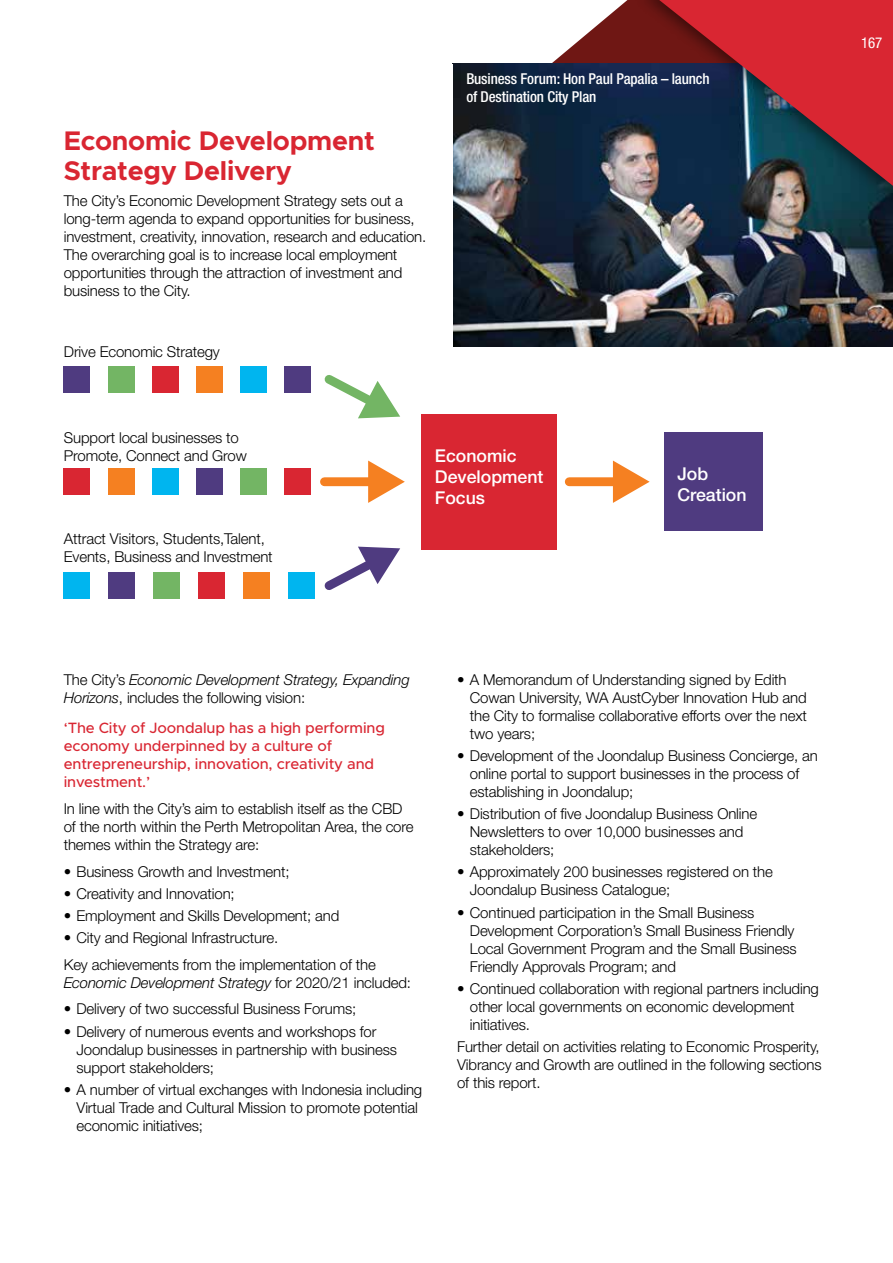
<style>
.page{position:relative;width:893px;height:1263px;background:#fff}
.page>*{position:absolute;margin:0;border:0;box-sizing:border-box;transform-origin:0 0}
.t1{font:700 27px/30px "Metropolis";letter-spacing:-.01em;color:#d92632}
.t2{font:500 17.7px/21.3px "Helvetica Neue LT Std";color:#fff}
.t3{font:300 15px/18px "Helvetica Neue LT Std";letter-spacing:-.01em;color:#000}
.t4{font:italic 300 15px/18px "Helvetica Neue LT Std";letter-spacing:-.01em;color:#000}
.t5{font:500 15px/18px "Metropolis";letter-spacing:-.01em;color:#d92632}
.t6{font:500 condensed 15px/18px "Helvetica Neue LT Std";letter-spacing:-.01em;color:#fff}
.t7{font:condensed 15px "Helvetica Neue LT Std";color:#fff}
.s1{font-style:normal}
</style>
<div class="page">
<svg style="left:452px;top:0;width:179px;height:64px"></svg>
<img style="left:453px;top:64px;width:440px;height:282px">
<div style="left:631px;top:0;width:262px;height:214px;background:#000;opacity:.5"></div>
<svg style="left:659px;top:0;width:234px;height:186px;background:#752d3d"></svg>
<div style="left:850px;top:0;width:43px;height:64px;background:#d92632"></div>
<div style="left:64px;top:366px;width:26px;height:26px;background:#4f3b80"></div>
<div style="left:108px;top:366px;width:26px;height:26px;background:#73b564"></div>
<div style="left:152px;top:366px;width:26px;height:26px;background:#d92632"></div>
<div style="left:196px;top:366px;width:27px;height:26px;background:#f58021"></div>
<div style="left:241px;top:366px;width:26px;height:26px;background:#00b5ef"></div>
<div style="left:285px;top:366px;width:26px;height:26px;background:#4f3b80"></div>
<div style="left:64px;top:469px;width:26px;height:26px;background:#d92632"></div>
<div style="left:108px;top:469px;width:26px;height:26px;background:#f58021"></div>
<div style="left:152px;top:469px;width:26px;height:26px;background:#00b5ef"></div>
<div style="left:196px;top:469px;width:27px;height:26px;background:#4f3b80"></div>
<div style="left:241px;top:469px;width:26px;height:26px;background:#73b564"></div>
<div style="left:285px;top:469px;width:26px;height:26px;background:#d92632"></div>
<div style="left:64px;top:572px;width:26px;height:26px;background:#00b5ef"></div>
<div style="left:109px;top:572px;width:26px;height:26px;background:#4f3b80"></div>
<div style="left:154px;top:572px;width:26px;height:26px;background:#73b564"></div>
<div style="left:199px;top:572px;width:26px;height:26px;background:#d92632"></div>
<div style="left:244px;top:572px;width:26px;height:26px;background:#f58021"></div>
<div style="left:289px;top:572px;width:26px;height:26px;background:#00b5ef"></div>
<svg style="left:324px;top:375px;width:76px;height:43px"></svg>
<svg style="left:324px;top:547px;width:76px;height:43px"></svg>
<div style="left:324px;top:477px;width:50px;height:9px;background:#f58021"></div>
<svg style="left:368px;top:461px;width:37px;height:42px"></svg>
<div style="left:421px;top:414px;width:136px;height:135px;background:#d92632"></div>
<div style="left:569px;top:477px;width:50px;height:9px;background:#f58021"></div>
<svg style="left:613px;top:461px;width:37px;height:42px"></svg>
<div style="left:664px;top:432px;width:99px;height:99px;background:#4f3b80"></div>
<h1 class="t1" style="left:64px;top:125px;width:313px">Economic Development<br>Strategy Delivery</h1>
<p class="t3" style="left:64px;top:192px;width:364px">The City’s Economic Development Strategy sets out a long-term agenda to expand opportunities for business, investment, creativity, innovation, research and education.<br>The overarching goal is to increase local employment opportunities through the attraction of investment and business to the City.</p>
<p class="t3" style="left:64px;top:342px;width:157px">Drive Economic Strategy</p>
<p class="t6" style="left:466px;top:69px;width:245px">Business Forum: Hon Paul Papalia – launch of Destination City Plan</p>
<p class="t3" style="left:64px;top:428px;width:184px">Support local businesses to<br>Promote, Connect and Grow</p>
<p class="t3" style="left:64px;top:529px;width:210px">Attract Visitors, Students,Talent,<br>Events, Business and Investment</p>
<p class="t2" style="left:435px;top:445px;width:110px">Economic<br>Development<br>Focus</p>
<p class="t2" style="left:677px;top:463px;width:71px">Job<br>Creation</p>
<p class="t7" style="left:861px;top:34px;width:23px">167</p>
<p class="t4" style="left:64px;top:670px;width:347px"><span class="s1">The City’s</span> Economic Development Strategy, Expanding<br>Horizons<span class="s1">, includes the following vision:</span></p>
<p class="t5" style="left:64px;top:719px;width:323px">‘The City of Joondalup has a high performing economy underpinned by a culture of entrepreneurship, innovation, creativity and investment.’</p>
<p class="t3" style="left:64px;top:799px;width:351px">In line with the City’s aim to establish itself as the CBD of the north within the Perth Metropolitan Area, the core themes within the Strategy are:</p>
<p class="t3" style="left:64px;top:862px;width:227px">• Business Growth and Investment;</p>
<p class="t3" style="left:64px;top:884px;width:172px">• Creativity and Innovation;</p>
<p class="t3" style="left:64px;top:906px;width:277px">• Employment and Skills Development; and</p>
<p class="t3" style="left:64px;top:924px;width:314px;line-height:26.5px">• City and Regional Infrastructure.<br>Key achievements from the implementation of the</p>
<p class="t4" style="left:64px;top:973px;width:349px">Economic Development Strategy <span class="s1">for 2020/21 included:</span></p>
<p class="t3" style="left:64px;top:1000px;width:294px">• Delivery of two successful Business Forums;</p>
<p class="t3" style="left:77px;top:1022px;width:322px;text-indent:-13px">• Delivery of numerous events and workshops for<br>Joondalup businesses in partnership with business support stakeholders;</p>
<p class="t3" style="left:77px;top:1080px;width:347px;text-indent:-13px">• A number of virtual exchanges with Indonesia including<br>Virtual Trade and Cultural Mission to promote potential economic initiatives;</p>
<p class="t3" style="left:470px;top:670px;width:338px;text-indent:-13px">• A Memorandum of Understanding signed by Edith Cowan University, WA AustCyber Innovation Hub and the City to formalise collaborative efforts over the next two years;</p>
<p class="t3" style="left:470px;top:746px;width:349px;text-indent:-13px">• Development of the Joondalup Business Concierge, an online portal to support businesses in the process of establishing in Joondalup;</p>
<p class="t3" style="left:470px;top:804px;width:289px;text-indent:-13px">• Distribution of five Joondalup Business Online<br>Newsletters to over 10,000 businesses and stakeholders;</p>
<p class="t3" style="left:470px;top:863px;width:305px;text-indent:-13px">• Approximately 200 businesses registered on the<br>Joondalup Business Catalogue;</p>
<p class="t3" style="left:470px;top:903px;width:328px;text-indent:-13px">• Continued participation in the Small Business Development Corporation’s Small Business Friendly Local Government Program and the Small Business Friendly Approvals Program; and</p>
<p class="t3" style="left:470px;top:979px;width:351px;text-indent:-13px">• Continued collaboration with regional partners including other local governments on economic development initiatives.</p>
<p class="t3" style="left:457px;top:1037px;width:366px">Further detail on activities relating to Economic Prosperity,<br>Vibrancy and Growth are outlined in the following sections of this report.</p>
</div>
